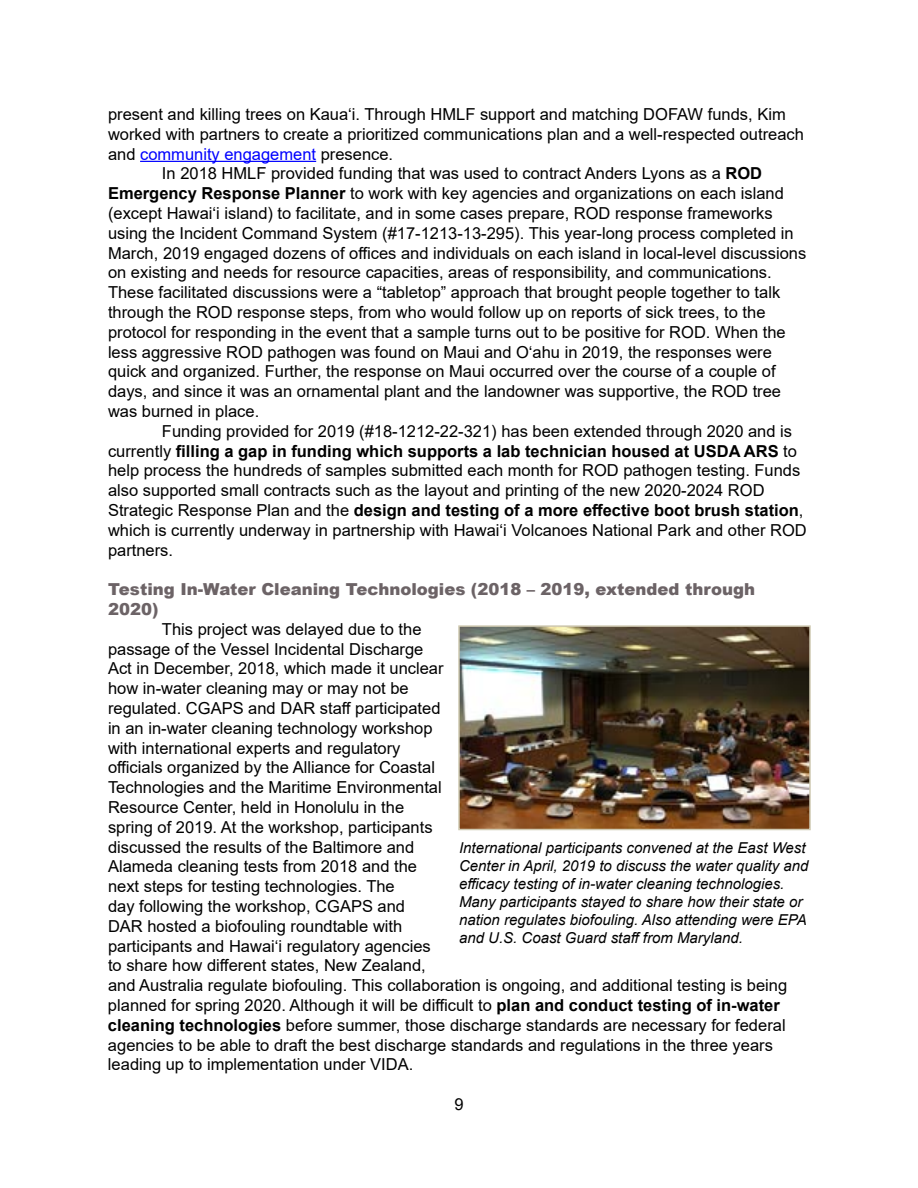
<style>
.page{position:relative;width:918px;height:1188px;background:#fff}
.page>*{position:absolute;margin:0;border:0;box-sizing:border-box;transform-origin:0 0}
.t1{font:16.5px/19.8px "Arial";color:#000}
.t2{font:700 16.5px "Arial";color:#000}
.t3{font:900 16.5px/19.8px "Arial";color:#6c6366}
.t4{font:16.5px "Arial";color:#00f}
.t5{font:italic 15px/18px "Arial";color:#000}
.s1{color:#000}
.s2{font-weight:700}
.s3{font-weight:400}
</style>
<div class="page">
<hr style="left:140px;top:161px;width:176px;height:1px;background:#00f">
<img style="left:461px;top:628px;width:347px;height:199px">
<div style="left:458px;top:625px;width:353px;height:205px;border:2px solid #cfc9b1"></div>
<p class="t1" style="left:108px;top:104px;width:679px">present and killing trees on Kaua‘i. Through HMLF support and matching DOFAW funds, Kim</p>
<p class="t1" style="left:108px;top:124px;width:698px">worked with partners to create a prioritized communications plan and a well-respected outreach</p>
<p class="t4" style="left:108px;top:142px;width:287px"><span class="s1">and</span> community engagement <span class="s1">presence.</span></p>
<p class="t1" style="left:162px;top:164px;width:602px">In 2018 HMLF provided funding that was used to contract Anders Lyons as a <span class="s2">ROD</span></p>
<p class="t1" style="left:108px;top:183px;width:677px"><span class="s2">Emergency Response Planner</span> to work with key agencies and organizations on each island</p>
<p class="t1" style="left:108px;top:203px;width:666px">(except Hawai‘i island) to facilitate, and in some cases prepare, ROD response frameworks</p>
<p class="t1" style="left:108px;top:223px;width:687px">using the Incident Command System (#17-1213-13-295). This year-long process completed in</p>
<p class="t1" style="left:108px;top:243px;width:700px">March, 2019 engaged dozens of offices and individuals on each island in local-level discussions</p>
<p class="t1" style="left:108px;top:263px;width:665px">on existing and needs for resource capacities, areas of responsibility, and communications.</p>
<p class="t1" style="left:108px;top:282px;width:674px">These facilitated discussions were a “tabletop” approach that brought people together to talk</p>
<p class="t1" style="left:108px;top:302px;width:659px">through the ROD response steps, from who would follow up on reports of sick trees, to the</p>
<p class="t1" style="left:108px;top:322px;width:679px">protocol for responding in the event that a sample turns out to be positive for ROD. When the</p>
<p class="t1" style="left:108px;top:342px;width:665px">less aggressive ROD pathogen was found on Maui and O‘ahu in 2019, the responses were</p>
<p class="t1" style="left:108px;top:362px;width:669px">quick and organized. Further, the response on Maui occurred over the course of a couple of</p>
<p class="t1" style="left:108px;top:381px;width:675px">days, and since it was an ornamental plant and the landowner was supportive, the ROD tree</p>
<p class="t1" style="left:108px;top:401px;width:153px">was burned in place.</p>
<p class="t1" style="left:162px;top:421px;width:632px">Funding provided for 2019 (#18-1212-22-321) has been extended through 2020 and is</p>
<p class="t2" style="left:108px;top:439px;width:691px"><span class="s3">currently</span> filling a gap in funding which supports a lab technician housed at USDA ARS <span class="s3">to</span></p>
<p class="t1" style="left:108px;top:461px;width:694px">help process the hundreds of samples submitted each month for ROD pathogen testing. Funds</p>
<p class="t1" style="left:108px;top:480px;width:658px">also supported small contracts such as the layout and printing of the new 2020-2024 ROD</p>
<p class="t2" style="left:108px;top:499px;width:697px"><span class="s3">Strategic Response Plan and the</span> design and testing of a more effective boot brush station<span class="s3">,</span></p>
<p class="t1" style="left:108px;top:520px;width:700px">which is currently underway in partnership with Hawai‘i Volcanoes National Park and other ROD</p>
<p class="t1" style="left:108px;top:540px;width:67px">partners.</p>
<p class="t3" style="left:108px;top:579px;width:649px">Testing In-Water Cleaning Technologies (2018 – 2019, extended through<br>2020)</p>
<p class="t1" style="left:108px;top:619px;width:681px;text-indent:54px">This project was delayed due to the<br>passage of the Vessel Incidental Discharge<br>Act in December, 2018, which made it unclear<br>how in-water cleaning may or may not be<br>regulated. CGAPS and DAR staff participated<br>in an in-water cleaning technology workshop<br>with international experts and regulatory<br>officials organized by the Alliance for Coastal<br>Technologies and the Maritime Environmental<br>Resource Center, held in Honolulu in the<br>spring of 2019. At the workshop, participants<br>discussed the results of the Baltimore and<br>Alameda cleaning tests from 2018 and the<br>next steps for testing technologies. The<br>day following the workshop, CGAPS and<br>DAR hosted a biofouling roundtable with<br>participants and Hawaiʻi regulatory agencies<br>to share how different states, New Zealand,<br>and Australia regulate biofouling. This collaboration is ongoing, and additional testing is being planned for spring 2020. Although it will be difficult to <span class="s2">plan and conduct testing of in-water cleaning technologies</span> before summer, those discharge standards are necessary for federal agencies to be able to draft the best discharge standards and regulations in the three years leading up to implementation under VIDA.</p>
<p class="t5" style="left:459px;top:839px;width:351px">International participants convened at the East West Center in April, 2019 to discuss the water quality and efficacy testing of in-water cleaning technologies.<br>Many participants stayed to share how their state or nation regulates biofouling. Also attending were EPA and U.S. Coast Guard staff from Maryland.</p>
<p class="t1" style="left:454px;top:1094px;width:11px">9</p>
</div>
